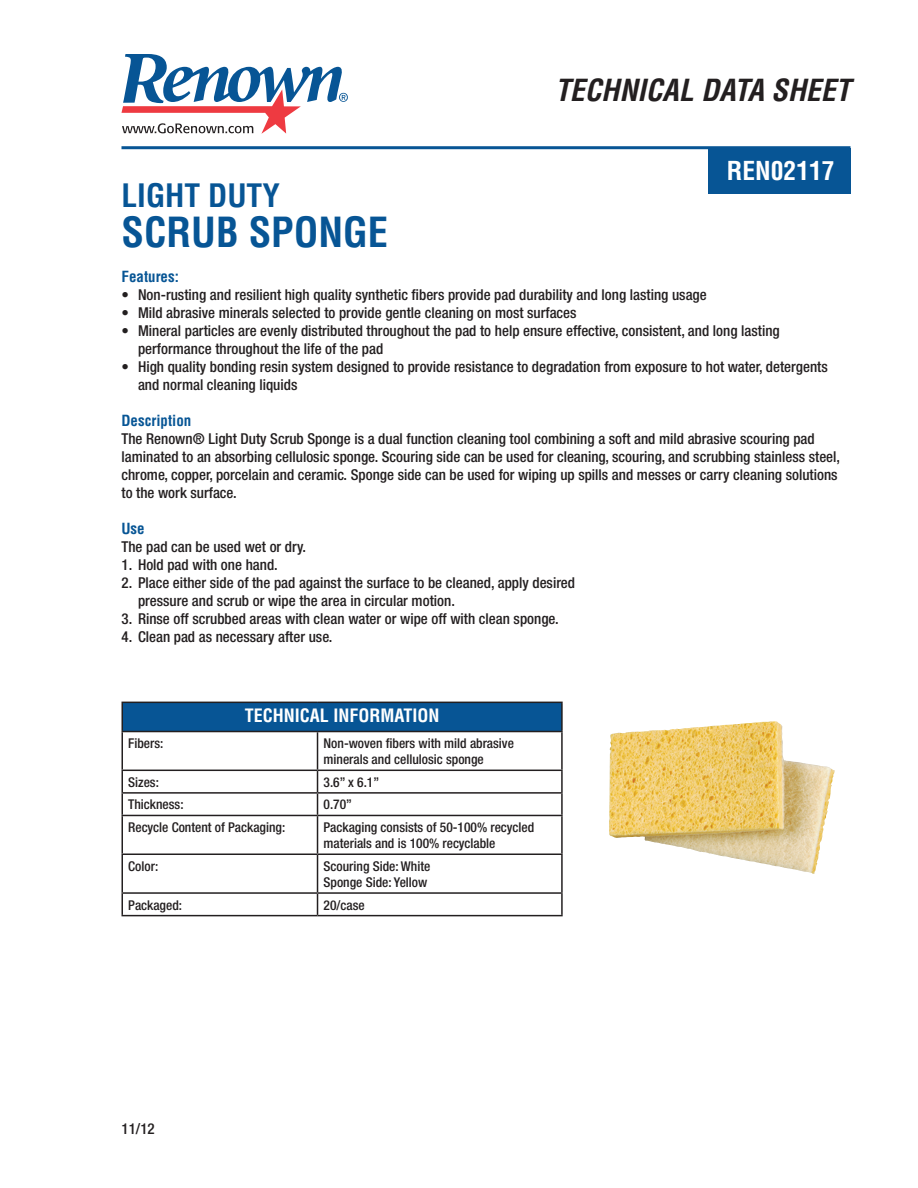
<style>
.page{position:relative;width:918px;height:1188px;background:#fff}
.page>*{position:absolute;margin:0;border:0;box-sizing:border-box;transform-origin:0 0}
.t1{font:700 condensed 40.5px "Helvetica";color:#075595}
.t2{font:700 condensed 31.5px "Helvetica";color:#075595}
.t3{font:italic 700 condensed 29.7px "Helvetica";color:#231f20}
.t4{font:700 condensed 25.5px "Helvetica";color:#fff}
.t5{font:700 condensed 18px "Helvetica";color:#fff}
.t6{font:500 condensed 15px/18px "Helvetica Neue";color:#231f20}
.t7{font:700 condensed 15px "Helvetica";color:#075595}
.t8{font:500 condensed 13.5px/16.2px "Helvetica Neue";color:#231f20}
</style>
<div class="page">
<svg style="left:121px;top:54px;width:227px;height:80px"></svg>
<hr style="left:122px;top:146px;width:728px;height:3px;background:#075595">
<div style="left:122px;top:702px;width:440px;height:30px;background:#075595"></div>
<hr style="left:122px;top:731px;width:196px;height:1px;background:#231f20">
<hr style="left:318px;top:731px;width:245px;height:1px;background:#231f20">
<hr style="left:317px;top:732px;width:1px;height:38px;background:#231f20">
<hr style="left:122px;top:770px;width:196px;height:1px;background:#231f20">
<hr style="left:318px;top:770px;width:245px;height:1px;background:#231f20">
<hr style="left:122px;top:792px;width:196px;height:2px;background:#231f20">
<hr style="left:318px;top:792px;width:245px;height:2px;background:#231f20">
<svg style="left:317px;top:771px;width:1px;height:44px"></svg>
<hr style="left:122px;top:815px;width:196px;height:1px;background:#231f20">
<hr style="left:318px;top:815px;width:245px;height:1px;background:#231f20">
<hr style="left:317px;top:816px;width:1px;height:38px;background:#231f20">
<hr style="left:122px;top:854px;width:196px;height:1px;background:#231f20">
<hr style="left:318px;top:854px;width:245px;height:1px;background:#231f20">
<hr style="left:317px;top:855px;width:1px;height:37px;background:#231f20">
<hr style="left:122px;top:892px;width:196px;height:2px;background:#231f20">
<hr style="left:318px;top:892px;width:245px;height:2px;background:#231f20">
<svg style="left:317px;top:894px;width:1px;height:21px"></svg>
<hr style="left:122px;top:915px;width:196px;height:1px;background:#231f20">
<hr style="left:318px;top:915px;width:245px;height:1px;background:#231f20">
<hr style="left:122px;top:702px;width:196px;height:1px;background:#231f20">
<svg style="left:122px;top:703px;width:1px;height:28px"></svg>
<hr style="left:318px;top:702px;width:245px;height:1px;background:#231f20">
<hr style="left:561px;top:703px;width:2px;height:28px;background:#231f20">
<hr style="left:122px;top:732px;width:1px;height:38px;background:#231f20">
<hr style="left:561px;top:732px;width:2px;height:38px;background:#231f20">
<hr style="left:561px;top:771px;width:2px;height:21px;background:#231f20">
<svg style="left:122px;top:771px;width:1px;height:44px"></svg>
<hr style="left:561px;top:794px;width:2px;height:21px;background:#231f20">
<hr style="left:122px;top:816px;width:1px;height:38px;background:#231f20">
<hr style="left:561px;top:816px;width:2px;height:38px;background:#231f20">
<hr style="left:122px;top:855px;width:1px;height:37px;background:#231f20">
<hr style="left:561px;top:855px;width:2px;height:37px;background:#231f20">
<svg style="left:122px;top:894px;width:1px;height:21px"></svg>
<hr style="left:561px;top:894px;width:2px;height:21px;background:#231f20">
<div style="left:708px;top:148px;width:142px;height:45px;background:#075595"></div>
<img style="left:609px;top:722px;width:226px;height:152px">
<p class="t3" style="left:555px;top:72px;width:297px">TECHNICAL DATA SHEET</p>
<p class="t4" style="left:727px;top:155px;width:109px">REN02117</p>
<p class="t2" style="left:122px;top:176px;width:160px">LIGHT DUTY</p>
<p class="t1" style="left:122px;top:208px;width:268px">SCRUB SPONGE</p>
<p class="t7" style="left:122px;top:267px;width:59px">Features:</p>
<p class="t6" style="left:122px;top:285px;width:587px">• Non-rusting and resilient high quality synthetic fibers provide pad durability and long lasting usage</p>
<p class="t6" style="left:122px;top:303px;width:457px">• Mild abrasive minerals selected to provide gentle cleaning on most surfaces</p>
<p class="t6" style="left:138px;top:321px;width:643px;text-indent:-16px">• Mineral particles are evenly distributed throughout the pad to help ensure effective, consistent, and long lasting performance throughout the life of the pad</p>
<p class="t6" style="left:138px;top:357px;width:691px;text-indent:-16px">• High quality bonding resin system designed to provide resistance to degradation from exposure to hot water, detergents and normal cleaning liquids</p>
<p class="t7" style="left:122px;top:411px;width:71px">Description</p>
<p class="t6" style="left:122px;top:429px;width:720px">The Renown® Light Duty Scrub Sponge is a dual function cleaning tool combining a soft and mild abrasive scouring pad laminated to an absorbing cellulosic sponge. Scouring side can be used for cleaning, scouring, and scrubbing stainless steel, chrome, copper, porcelain and ceramic. Sponge side can be used for wiping up spills and messes or carry cleaning solutions to the work surface.</p>
<p class="t7" style="left:122px;top:519px;width:25px">Use</p>
<p class="t6" style="left:122px;top:537px;width:186px">The pad can be used wet or dry.</p>
<p class="t6" style="left:122px;top:555px;width:158px">1. Hold pad with one hand.</p>
<p class="t6" style="left:138px;top:573px;width:439px;text-indent:-16px">2. Place either side of the pad against the surface to be cleaned, apply desired pressure and scrub or wipe the area in circular motion.</p>
<p class="t6" style="left:122px;top:609px;width:439px">3. Rinse off scrubbed areas with clean water or wipe off with clean sponge.</p>
<p class="t6" style="left:122px;top:627px;width:212px">4. Clean pad as necessary after use.</p>
<p class="t5" style="left:245px;top:705px;width:196px">TECHNICAL INFORMATION</p>
<p class="t8" style="left:128px;top:735px;width:37px">Fibers:</p>
<p class="t8" style="left:324px;top:735px;width:192px">Non-woven fibers with mild abrasive minerals and cellulosic sponge</p>
<p class="t8" style="left:128px;top:774px;width:32px">Sizes:</p>
<p class="t8" style="left:324px;top:774px;width:57px">3.6” x 6.1”</p>
<p class="t8" style="left:128px;top:796px;width:57px">Thickness:</p>
<p class="t8" style="left:324px;top:796px;width:30px">0.70”</p>
<p class="t8" style="left:128px;top:819px;width:159px">Recycle Content of Packaging:</p>
<p class="t8" style="left:324px;top:819px;width:212px">Packaging consists of 50-100% recycled materials and is 100% recyclable</p>
<p class="t8" style="left:128px;top:858px;width:31px">Color:</p>
<p class="t8" style="left:324px;top:858px;width:108px">Scouring Side: White<br>Sponge Side: Yellow</p>
<p class="t8" style="left:128px;top:897px;width:55px">Packaged:</p>
<p class="t8" style="left:324px;top:897px;width:43px">20/case</p>
<p class="t6" style="left:122px;top:1119px;width:35px">11/12</p>
</div>
